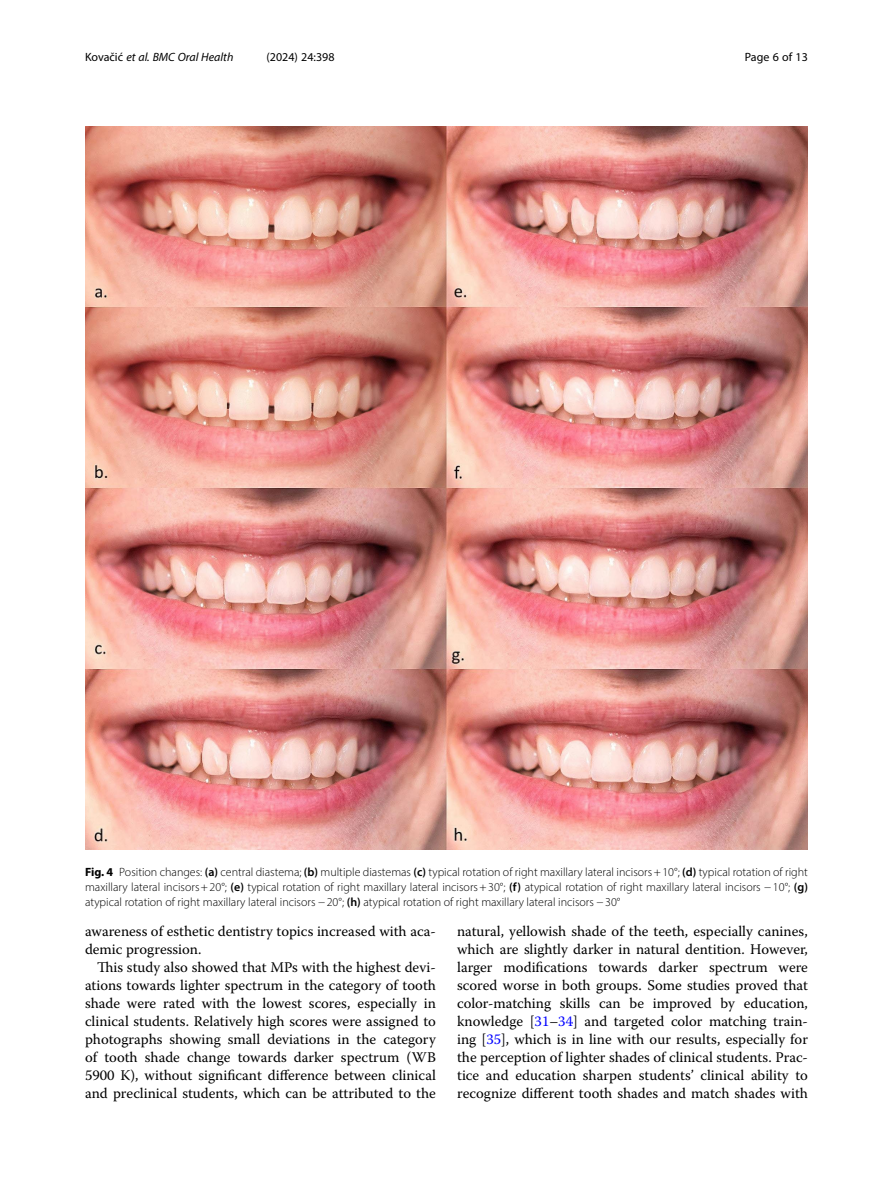
<style>
.page{position:relative;width:893px;height:1191px;background:#fff}
.page>*{position:absolute;margin:0;border:0;box-sizing:border-box;transform-origin:0 0}
.Body_Text_Indent{font:14.7px/18px "Warnock Pro";color:#000;text-align:justify}
.Figure_Caption{font:300 12px/15px "Myriad Pro";color:#000;text-align:justify}
.t1{font:italic 12px "Myriad Pro";color:#000}
.t2{font:12px "Myriad Pro";color:#000}
.s1{font-style:normal}
.s2{font-weight:700}
.s3{font-weight:600}
.s4{color:#00f}
</style>
<div class="page">
<img style="left:85px;top:126px;width:723px;height:723px">
<p class="t1" style="left:85px;top:50px;width:150px"><span class="s1">Kovačić</span> et al. BMC Oral Health</p>
<p class="t2" style="left:267px;top:50px;width:70px">(2024) 24:398</p>
<p class="t2" style="left:745px;top:50px;width:65px">Page 6 of 13</p>
<p class="Figure_Caption" style="left:85px;top:864px;width:724px"><span class="s2">Fig. 4</span> Position changes: <span class="s3">(a)</span> central diastema; <span class="s3">(b)</span> multiple diastemas <span class="s3">(c)</span> typical rotation of right maxillary lateral incisors+10°; <span class="s3">(d)</span> typical rotation of right maxillary lateral incisors+20°; <span class="s3">(e)</span> typical rotation of right maxillary lateral incisors+30°; <span class="s3">(f)</span> atypical rotation of right maxillary lateral incisors −10°; <span class="s3">(g) </span>atypical rotation of right maxillary lateral incisors −20°; <span class="s3">(h)</span> atypical rotation of right maxillary lateral incisors −30°</p>
<p class="Body_Text_Indent" style="left:85px;top:922px;width:352px">awareness of esthetic dentistry topics increased with aca&shy;demic progression.</p>
<p class="Body_Text_Indent" style="left:85px;top:958px;width:352px;text-indent:12px">This study also showed that MPs with the highest devi&shy;ations towards lighter spectrum in the category of tooth shade were rated with the lowest scores, especially in clinical students. Relatively high scores were assigned to photographs showing small deviations in the category of tooth shade change towards darker spectrum (WB 5900 K), without significant difference between clinical and preclinical students, which can be attributed to the</p>
<p class="Body_Text_Indent" style="left:457px;top:922px;width:352px">natural, yellowish shade of the teeth, especially canines, which are slightly darker in natural dentition. However, larger modifications towards darker spectrum were scored worse in both groups. Some studies proved that color-matching skills can be improved by education, knowledge [<span class="s4">31</span>–<span class="s4">34</span>] and targeted color matching train&shy;ing [<span class="s4">35</span>], which is in line with our results, especially for the perception of lighter shades of clinical students. Prac&shy;tice and education sharpen students’ clinical ability to recognize different tooth shades and match shades with</p>
</div>
